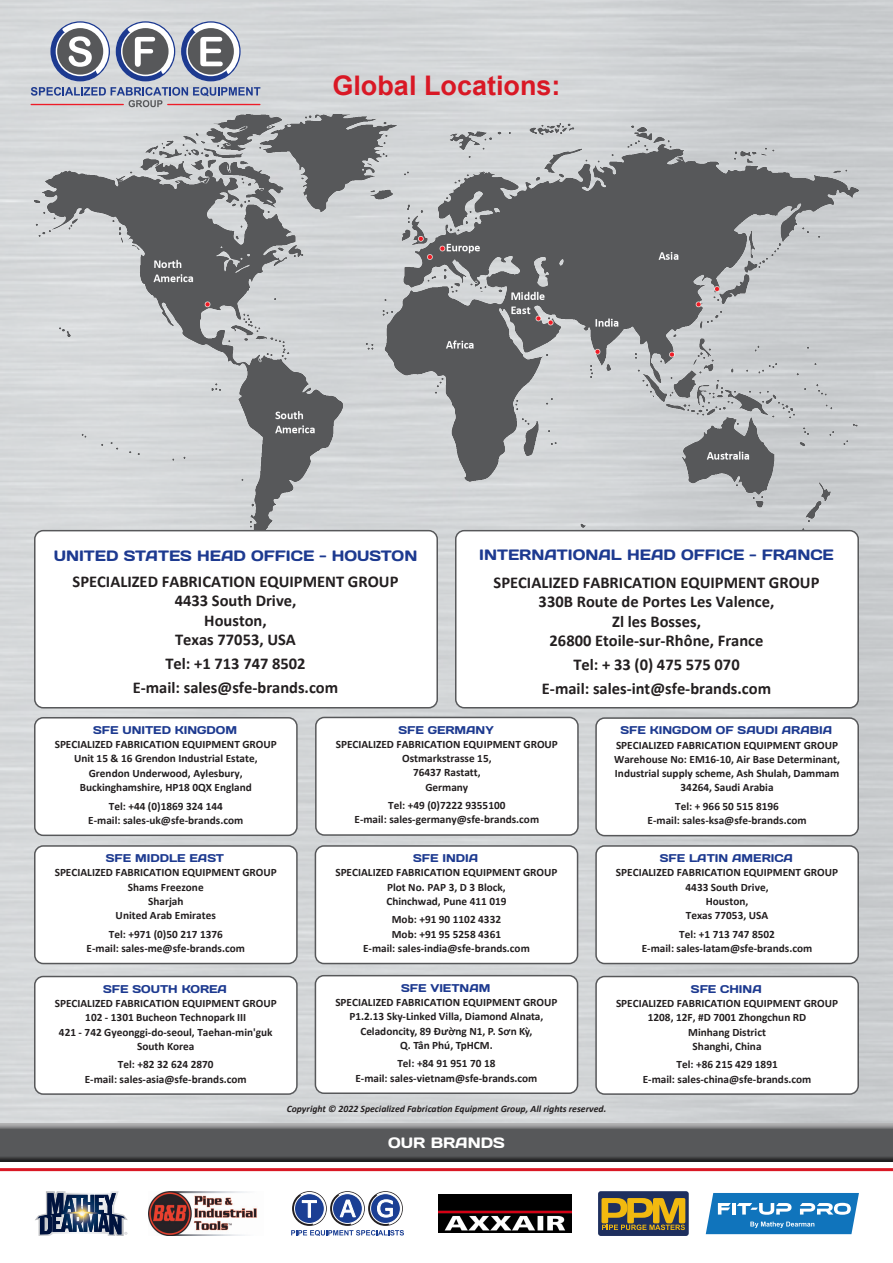
<style>
.page{position:relative;width:893px;height:1263px;background:#fff}
.page>*{position:absolute;margin:0;border:0;box-sizing:border-box;transform-origin:0 0}
.t1{font:700 27px "Arial";color:#d91825}
.t2{font:700 16.5px/19.5px "Calibri";color:#231f20;text-align:center}
.t3{font:15px "Days One";color:#1d3a90}
.t4{font:15px "Days One";color:#fff}
.t5{font:700 11.25px/14.2px "Calibri";color:#231f20;text-align:center}
.t6{font:italic 700 9.75px "Calibri";color:#231f20}
.s1{font-family:"Days One";font-weight:400;color:#1d3a90}
</style>
<div class="page">
<img style="left:0;top:0;width:893px;height:1121px">
<img style="left:34px;top:115px;width:825px;height:434px">
<div style="left:35px;top:531px;width:402px;height:177px;background:#fff;border-radius:9px"></div>
<div style="left:34px;top:530px;width:404px;height:178px;border:2px solid #57585a;border-radius:9px"></div>
<div style="left:456px;top:531px;width:402px;height:177px;background:#fff;border-radius:9px"></div>
<div style="left:455px;top:530px;width:404px;height:178px;border:2px solid #57585a;border-radius:9px"></div>
<svg style="left:181px;top:21px;width:60px;height:60px"></svg>
<svg style="left:50px;top:21px;width:60px;height:60px"></svg>
<svg style="left:116px;top:21px;width:59px;height:60px"></svg>
<svg style="left:31px;top:87px;width:229px;height:20px;background:#adadc0"></svg>
<hr style="left:168px;top:104px;width:92px;height:1px;background:#ee1c28">
<div style="left:315px;top:976px;width:263px;height:117px;background:#fff;border-radius:9px"></div>
<div style="left:315px;top:975px;width:263px;height:119px;border:2px solid #57585a;border-radius:9px"></div>
<div style="left:596px;top:976px;width:262px;height:118px;background:#fff;border-radius:9px"></div>
<div style="left:595px;top:976px;width:264px;height:119px;border:2px solid #57585a;border-radius:9px"></div>
<div style="left:35px;top:976px;width:262px;height:118px;background:#fff;border-radius:9px"></div>
<div style="left:34px;top:976px;width:264px;height:119px;border:2px solid #57585a;border-radius:9px"></div>
<div style="left:35px;top:846px;width:262px;height:117px;background:#fff;border-radius:9px"></div>
<div style="left:34px;top:845px;width:264px;height:119px;border:2px solid #57585a;border-radius:9px"></div>
<div style="left:315px;top:846px;width:263px;height:117px;background:#fff;border-radius:9px"></div>
<div style="left:315px;top:845px;width:263px;height:119px;border:2px solid #57585a;border-radius:9px"></div>
<div style="left:596px;top:846px;width:262px;height:117px;background:#fff;border-radius:9px"></div>
<div style="left:595px;top:845px;width:264px;height:119px;border:2px solid #57585a;border-radius:9px"></div>
<div style="left:35px;top:718px;width:262px;height:117px;background:#fff;border-radius:9px"></div>
<div style="left:34px;top:717px;width:264px;height:119px;border:2px solid #57585a;border-radius:9px"></div>
<div style="left:316px;top:717px;width:262px;height:118px;background:#fff;border-radius:9px"></div>
<div style="left:315px;top:717px;width:264px;height:119px;border:2px solid #57585a;border-radius:9px"></div>
<div style="left:596px;top:718px;width:262px;height:118px;background:#fff;border-radius:9px"></div>
<div style="left:595px;top:717px;width:264px;height:119px;border:2px solid #57585a;border-radius:9px"></div>
<hr style="left:0;top:1168px;width:893px;height:3px;background:#d91825">
<svg style="left:291px;top:1191px;width:113px;height:45px"></svg>
<img style="left:148px;top:1192px;width:109px;height:43px">
<div style="left:598px;top:1191px;width:91px;height:45px;background:#1e2f5e;border-radius:3px"></div>
<svg style="left:601px;top:1198px;width:84px;height:32px"></svg>
<svg style="left:706px;top:1193px;width:153px;height:41px;background:#3c8ec8"></svg>
<svg style="left:35px;top:1191px;width:93px;height:45px"></svg>
<img style="left:438px;top:1195px;width:133px;height:37px">
<div style="left:0;top:1121px;width:893px;height:39px;background:#fff;opacity:.75"></div>
<div style="left:0;top:1123px;width:893px;height:39px;background:#231f20;opacity:.75"></div>
<p class="t1" style="left:332px;top:68px;width:230px">Global Locations:</p>
<p class="t3" style="left:54px;top:546px;width:365px">UNITED STATES HEAD OFFICE - HOUSTON</p>
<p class="t2" style="left:73px;top:571px;width:327px">SPECIALIZED FABRICATION EQUIPMENT GROUP<br>4433 South Drive,<br>Houston,<br>Texas 77053, USA</p>
<p class="t2" style="left:133px;top:651px;width:207px;line-height:23.7px">Tel: +1 713 747 8502<br>E-mail: sales@sfe-brands.com</p>
<p class="t3" style="left:479px;top:545px;width:356px">INTERNATIONAL HEAD OFFICE - FRANCE</p>
<p class="t2" style="left:494px;top:572px;width:327px">SPECIALIZED FABRICATION EQUIPMENT GROUP<br>330B Route de Portes Les Valence,<br>Zl les Bosses,<br>26800 Etoile-sur-Rhône, France</p>
<p class="t2" style="left:542px;top:653px;width:231px;line-height:23.7px">Tel: + 33 (0) 475 575 070<br>E-mail: sales-int@sfe-brands.com</p>
<p class="t5" style="left:55px;top:723px;width:224px"><span class="s1">SFE UNITED KINGDOM<br></span>SPECIALIZED FABRICATION EQUIPMENT GROUP Unit 15 &amp; 16 Grendon Industrial Estate, Grendon Underwood, Aylesbury, Buckinghamshire, HP18 0QX England</p>
<p class="t5" style="left:88px;top:799px;width:156px">Tel: +44 (0)1869 324 144<br>E-mail: sales-uk@sfe-brands.com</p>
<p class="t5" style="left:55px;top:851px;width:224px"><span class="s1">SFE MIDDLE EAST<br></span>SPECIALIZED FABRICATION EQUIPMENT GROUP<br>Shams Freezone<br>Sharjah<br>United Arab Emirates</p>
<p class="t5" style="left:87px;top:927px;width:160px">Tel: +971 (0)50 217 1376<br>E-mail: sales-me@sfe-brands.com</p>
<p class="t5" style="left:336px;top:723px;width:224px"><span class="s1">SFE GERMANY<br></span>SPECIALIZED FABRICATION EQUIPMENT GROUP<br>Ostmarkstrasse 15,<br>76437 Rastatt,<br>Germany</p>
<p class="t5" style="left:354px;top:798px;width:186px">Tel: +49 (0)7222 9355100<br>E-mail: sales-germany@sfe-brands.com</p>
<p class="t5" style="left:335px;top:851px;width:224px"><span class="s1">SFE INDIA<br></span>SPECIALIZED FABRICATION EQUIPMENT GROUP<br>Plot No. PAP 3, D 3 Block,<br>Chinchwad, Pune 411 019</p>
<p class="t5" style="left:363px;top:912px;width:168px">Mob: +91 90 1102 4332<br>Mob: +91 95 5258 4361<br>E-mail: sales-india@sfe-brands.com</p>
<p class="t5" style="left:614px;top:723px;width:227px"><span class="s1">SFE KINGDOM OF SAUDI ARABIA </span>SPECIALIZED FABRICATION EQUIPMENT GROUP Warehouse No: EM16-10, Air Base Determinant, Industrial supply scheme, Ash Shulah, Dammam 34264, Saudi Arabia</p>
<p class="t5" style="left:648px;top:799px;width:160px">Tel: + 966 50 515 8196<br>E-mail: sales-ksa@sfe-brands.com</p>
<p class="t5" style="left:616px;top:851px;width:224px"><span class="s1">SFE LATIN AMERICA<br></span>SPECIALIZED FABRICATION EQUIPMENT GROUP<br>4433 South Drive,<br>Houston,<br>Texas 77053, USA</p>
<p class="t5" style="left:642px;top:927px;width:172px">Tel: +1 713 747 8502<br>E-mail: sales-latam@sfe-brands.com</p>
<p class="t5" style="left:55px;top:982px;width:224px"><span class="s1">SFE SOUTH KOREA<br></span>SPECIALIZED FABRICATION EQUIPMENT GROUP<br>102 - 1301 Bucheon Technopark III<br>421 - 742 Gyeonggi-do-seoul, Taehan-min'guk<br>South Korea</p>
<p class="t5" style="left:85px;top:1057px;width:163px">Tel: +82 32 624 2870<br>E-mail: sales-asia@sfe-brands.com</p>
<p class="t5" style="left:335px;top:981px;width:224px"><span class="s1">SFE VIETNAM<br></span>SPECIALIZED FABRICATION EQUIPMENT GROUP<br>P1.2.13 Sky-Linked Villa, Diamond Alnata,<br>Celadoncity, 89 Đường N1, P. Sơn Kỳ,<br>Q. Tân Phú, TpHCM.</p>
<p class="t5" style="left:355px;top:1056px;width:183px">Tel: +84 91 951 70 18<br>E-mail: sales-vietnam@sfe-brands.com</p>
<p class="t6" style="left:287px;top:1103px;width:321px">Copyright © 2022 Specialized Fabrication Equipment Group, All rights reserved.</p>
<p class="t4" style="left:388px;top:1133px;width:118px">OUR BRANDS</p>
<p class="t5" style="left:616px;top:982px;width:224px"><span class="s1">SFE CHINA<br></span>SPECIALIZED FABRICATION EQUIPMENT GROUP<br>1208, 12F, #D 7001 Zhongchun RD<br>Minhang District<br>Shanghi, China</p>
<p class="t5" style="left:643px;top:1057px;width:170px">Tel: +86 215 429 1891<br>E-mail: sales-china@sfe-brands.com</p>
</div>
